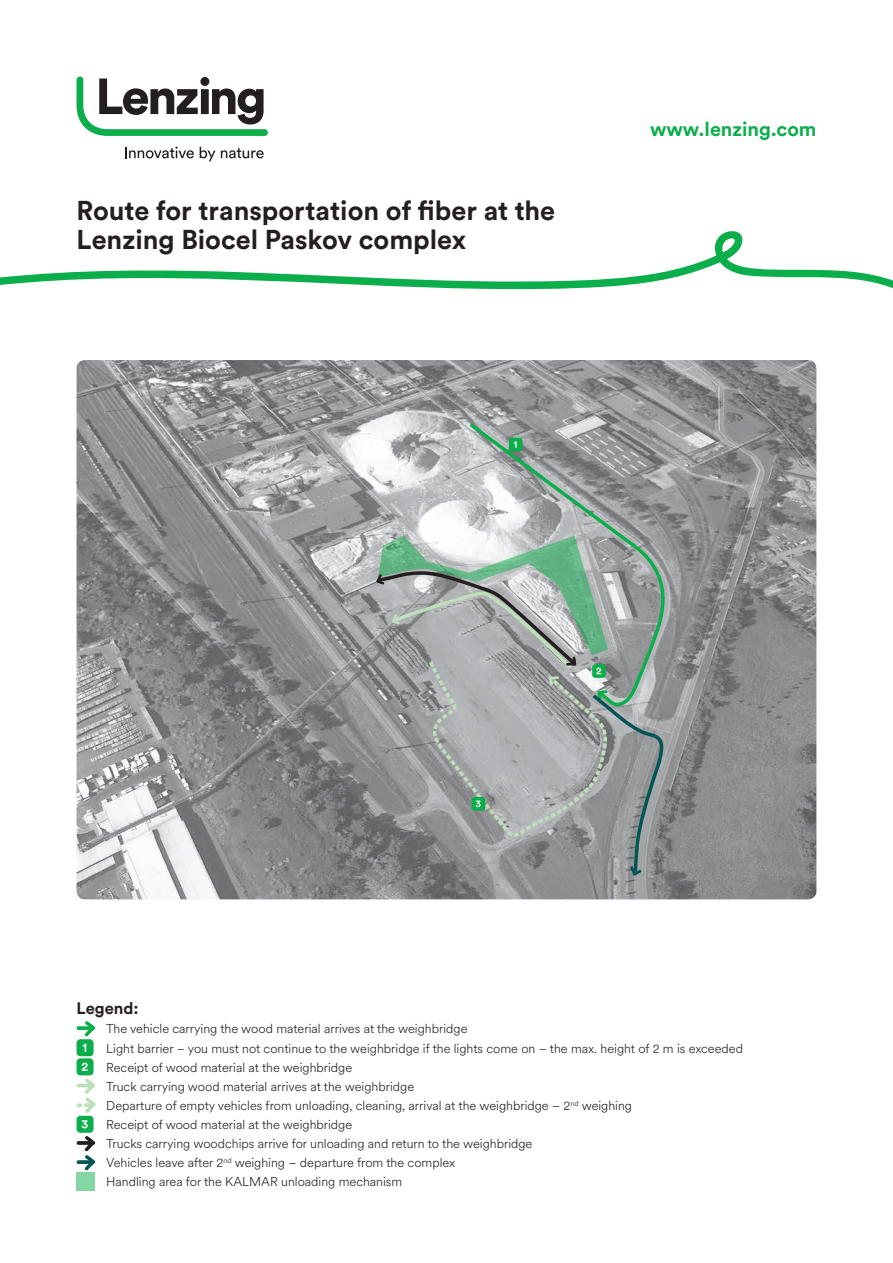
<style>
.page{position:relative;width:893px;height:1263px;background:#fff}
.page>*{position:absolute;margin:0;border:0;box-sizing:border-box;transform-origin:0 0}
.t1{font:700 27px/28.5px "Circular Pro";color:#231f20}
.t2{font:700 19.8px "Circular Pro";color:#0cae4c}
.t3{font:700 16.5px "Circular Pro";color:#231f20}
.t4{font:300 12.75px/19.2px "Lenzing Circular";color:#231f20}
</style>
<div class="page">
<svg style="left:84px;top:1021px;width:12px;height:16px"></svg>
<svg style="left:78px;top:1026px;width:13px;height:4px"></svg>
<div style="left:77px;top:1039px;width:17px;height:17px;background:#0cae4c;border-radius:4px"></div>
<svg style="left:83px;top:1044px;width:3px;height:8px"></svg>
<div style="left:77px;top:1058px;width:17px;height:17px;background:#0cae4c;border-radius:4px"></div>
<svg style="left:82px;top:1062px;width:6px;height:9px"></svg>
<svg style="left:78px;top:1078px;width:18px;height:35px"></svg>
<div style="left:77px;top:1116px;width:17px;height:17px;background:#0cae4c;border-radius:4px"></div>
<svg style="left:82px;top:1120px;width:6px;height:8px"></svg>
<svg style="left:78px;top:1141px;width:6px;height:4px"></svg>
<svg style="left:84px;top:1136px;width:12px;height:35px"></svg>
<svg style="left:78px;top:1160px;width:13px;height:4px"></svg>
<div style="left:77px;top:1172px;width:18px;height:18px;background:#85d6a5"></div>
<img style="left:77px;top:374px;width:739px;height:525px">
<svg style="left:470px;top:423px;width:195px;height:283px;background:#a2a8a7"></svg>
<div style="left:509px;top:438px;width:13px;height:13px;background:#0cae4c;border-radius:3px"></div>
<svg style="left:514px;top:441px;width:3px;height:7px"></svg>
<svg style="left:376px;top:536px;width:287px;height:340px;background:#9ca5a2"></svg>
<svg style="left:0;top:231px;width:893px;height:143px"></svg>
<svg style="left:125px;top:147px;width:69px;height:11px"></svg>
<svg style="left:200px;top:147px;width:15px;height:14px"></svg>
<svg style="left:221px;top:148px;width:43px;height:10px"></svg>
<svg style="left:77px;top:77px;width:191px;height:59px"></svg>
<h1 class="t1" style="left:77px;top:195px;width:480px">Route for transportation of fiber at the<br>Lenzing Biocel Paskov complex</h1>
<h2 class="t2" style="left:650px;top:115px;width:168px">www.lenzing.com</h2>
<p class="t3" style="left:77px;top:997px;width:64px">Legend:</p>
<p class="t4" style="left:106px;top:1019px;width:638px">The vehicle carrying the wood material arrives at the weighbridge<br>Light barrier – you must not continue to the weighbridge if the lights come on – the max. height of 2 m is exceeded Receipt of wood material at the weighbridge<br>Truck carrying wood material arrives at the weighbridge<br>Departure of empty vehicles from unloading, cleaning, arrival at the weighbridge – 2<sup>nd</sup> weighing<br>Receipt of wood material at the weighbridge<br>Trucks carrying woodchips arrive for unloading and return to the weighbridge<br>Vehicles leave after 2<sup>nd</sup> weighing – departure from the complex<br>Handling area for the KALMAR unloading mechanism</p>
</div>
